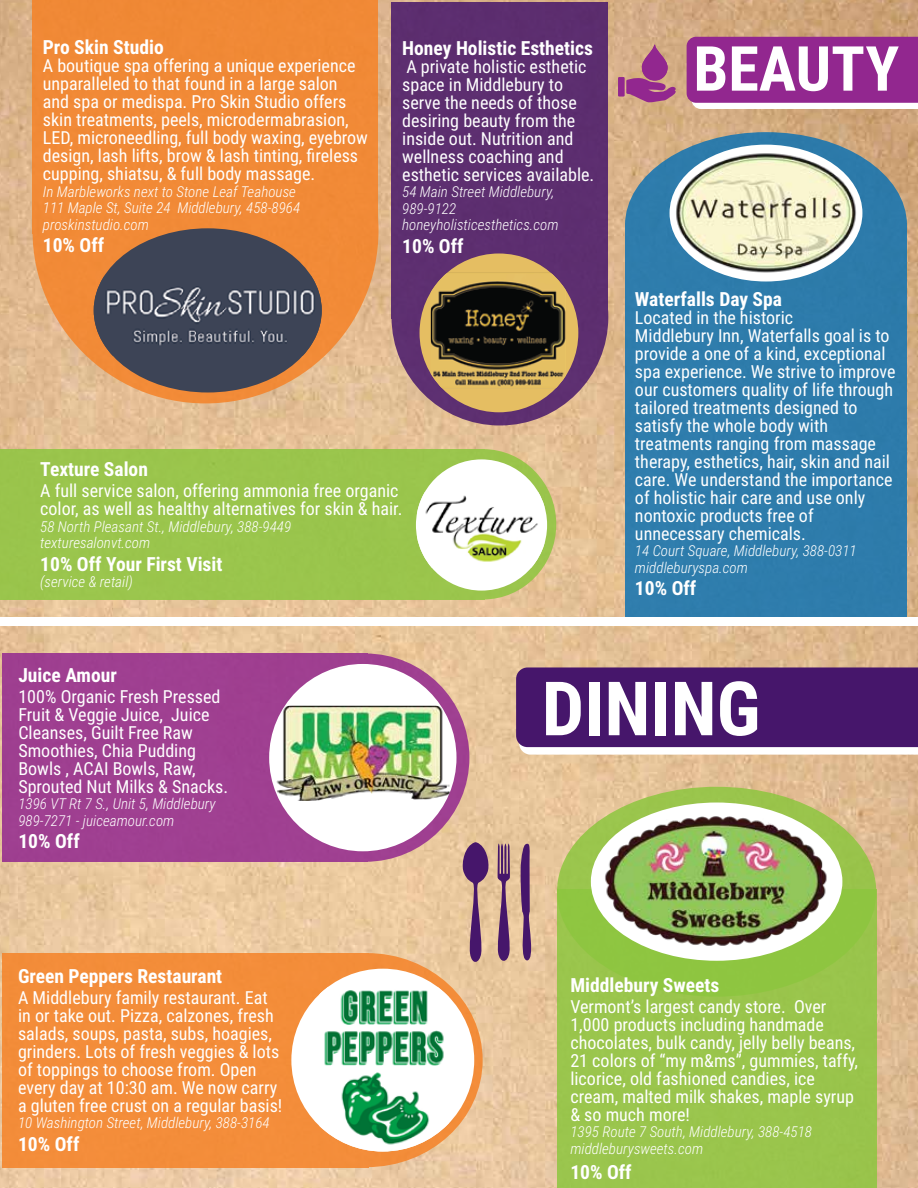
<style>
.page{position:relative;width:918px;height:1188px;background:#fff}
.page>*{position:absolute;margin:0;border:0;box-sizing:border-box;transform-origin:0 0}
.t1{font:700 75px "Roboto Condensed";color:#fff}
.t2{font:700 62.25px "Roboto Condensed";color:#fff}
.t3{font:700 19.5px "Roboto Condensed";color:#fff}
.t4{font:18px/18px "Roboto Condensed";color:#fff}
.t5{font:italic 300 15px/16.5px "Roboto Condensed";color:#fff}
</style>
<div class="page">
<img style="left:0;top:0;width:918px;height:1188px">
<svg style="left:516px;top:667px;width:402px;height:88px"></svg>
<div style="left:2px;top:654px;width:366px;height:208px;background:#9f3f91"></div>
<div style="left:261px;top:653px;width:208px;height:209px;background:#9f3f91;border-radius:50%"></div>
<div style="left:269px;top:664px;width:188px;height:187px;background:#fff;border-radius:50%"></div>
<img style="left:277px;top:706px;width:173px;height:95px">
<div style="left:557px;top:889px;width:319px;height:299px;background:#9ac54c"></div>
<div style="left:557px;top:787px;width:319px;height:210px;background:#8dc63f;border-radius:50%"></div>
<div style="left:591px;top:803px;width:251px;height:158px;background:#fff;border-radius:50%"></div>
<img style="left:600px;top:814px;width:234px;height:135px">
<div style="left:2px;top:953px;width:367px;height:214px;background:#f38d3a"></div>
<div style="left:251px;top:953px;width:232px;height:214px;background:#f38d3a;border-radius:50%"></div>
<div style="left:291px;top:969px;width:183px;height:183px;background:#fff;border-radius:50%"></div>
<img style="left:319px;top:987px;width:130px;height:165px">
<svg style="left:521px;top:844px;width:14px;height:117px"></svg>
<svg style="left:496px;top:843px;width:15px;height:121px"></svg>
<svg style="left:461px;top:842px;width:29px;height:124px"></svg>
<div style="left:0;top:449px;width:485px;height:150px;background:#9ac54c"></div>
<div style="left:410px;top:449px;width:146px;height:151px;background:#9ac54c;border-radius:50%"></div>
<div style="left:416px;top:459px;width:131px;height:132px;background:#fff;border-radius:50%"></div>
<img style="left:417px;top:492px;width:127px;height:76px">
<div style="left:33px;top:0;width:345px;height:234px;background:#f08936"></div>
<div style="left:33px;top:57px;width:345px;height:346px;background:#f18a37;border-radius:50%"></div>
<div style="left:94px;top:228px;width:228px;height:164px;background:#3d4456;border-radius:50%"></div>
<img style="left:94px;top:276px;width:228px;height:80px">
<div style="left:625px;top:223px;width:282px;height:397px;background:#2e7cac"></div>
<div style="left:625px;top:132px;width:282px;height:187px;background:#2d7bab;border-radius:50%"></div>
<img style="left:671px;top:149px;width:191px;height:128px">
<svg style="left:687px;top:37px;width:231px;height:72px"></svg>
<svg style="left:618px;top:45px;width:58px;height:57px"></svg>
<div style="left:392px;top:3px;width:216px;height:316px;background:#5c2e70"></div>
<div style="left:392px;top:209px;width:216px;height:217px;background:#5d2e70;border-radius:50%"></div>
<div style="left:420px;top:253px;width:158px;height:159px;background:#e5be62;border-radius:50%"></div>
<img style="left:431px;top:268px;width:135px;height:135px">
<div style="left:0;top:617px;width:918px;height:9px;background:#fff"></div>
<p class="t3" style="left:43px;top:34px;width:122px">Pro Skin Studio</p>
<p class="t4" style="left:43px;top:56px;width:327px">A boutique spa offering a unique experience unparalleled to that found in a large salon and spa or medispa. Pro Skin Studio offers skin treatments, peels, microdermabrasion, LED, microneedling, full body waxing, eyebrow design, lash lifts, brow &amp; lash tinting, fireless cupping, shiatsu, &amp; full body massage.</p>
<p class="t5" style="left:43px;top:183px;width:259px">In Marbleworks next to Stone Leaf Teahouse<br>111 Maple St, Suite 24 Middlebury, 458-8964 proskinstudio.com</p>
<p class="t3" style="left:43px;top:232px;width:63px">10% Off</p>
<p class="t3" style="left:402px;top:34px;width:192px">Honey Holistic Esthetics</p>
<p class="t4" style="left:402px;top:57px;width:194px">A private holistic esthetic space in Middlebury to serve the needs of those desiring beauty from the inside out. Nutrition and wellness coaching and esthetic services available.</p>
<p class="t5" style="left:402px;top:183px;width:158px">54 Main Street Middlebury,<br>989-9122 honeyholisticesthetics.com</p>
<p class="t3" style="left:402px;top:232px;width:63px">10% Off</p>
<p class="t3" style="left:40px;top:456px;width:109px">Texture Salon</p>
<p class="t4" style="left:40px;top:481px;width:364px">A full service salon, offering ammonia free organic color, as well as healthy alternatives for skin &amp; hair.</p>
<p class="t5" style="left:40px;top:518px;width:252px">58 North Pleasant St., Middlebury, 388-9449 texturesalonvt.com</p>
<p class="t3" style="left:40px;top:550px;width:184px">10% Off Your First Visit</p>
<p class="t5" style="left:40px;top:573px;width:94px">(service &amp; retail)</p>
<h2 class="t2" style="left:693px;top:25px;width:207px">BEAUTY</h2>
<p class="t3" style="left:635px;top:285px;width:149px">Waterfalls Day Spa</p>
<p class="t4" style="left:635px;top:308px;width:262px">Located in the historic<br>Middlebury Inn, Waterfalls goal is to provide a one of a kind, exceptional spa experience. We strive to improve our customers quality of life through tailored treatments designed to satisfy the whole body with treatments ranging from massage therapy, esthetics, hair, skin and nail care. We understand the importance of holistic hair care and use only nontoxic products free of unnecessary chemicals.</p>
<p class="t5" style="left:635px;top:542px;width:223px">14 Court Square, Middlebury, 388-0311 middleburyspa.com</p>
<p class="t3" style="left:635px;top:575px;width:63px">10% Off</p>
<p class="t3" style="left:18px;top:661px;width:100px">Juice Amour</p>
<p class="t4" style="left:18px;top:686px;width:211px">100% Organic Fresh Pressed<br>Fruit &amp; Veggie Juice, Juice<br>Cleanses, Guilt Free Raw<br>Smoothies, Chia Pudding<br>Bowls , ACAI Bowls, Raw,<br>Sprouted Nut Milks &amp; Snacks.</p>
<p class="t5" style="left:18px;top:795px;width:199px">1396 VT Rt 7 S., Unit 5, Middlebury<br>989-7271 - juiceamour.com</p>
<p class="t3" style="left:18px;top:827px;width:63px">10% Off</p>
<p class="t3" style="left:18px;top:962px;width:206px">Green Peppers Restaurant</p>
<p class="t4" style="left:18px;top:988px;width:266px">A Middlebury family restaurant. Eat in or take out. Pizza, calzones, fresh salads, soups, pasta, subs, hoagies, grinders. Lots of fresh veggies &amp; lots of toppings to choose from. Open every day at 10:30 am. We now carry a gluten free crust on a regular basis!</p>
<p class="t5" style="left:18px;top:1114px;width:253px">10 Washington Street, Middlebury, 388-3164</p>
<p class="t3" style="left:18px;top:1130px;width:63px">10% Off</p>
<h1 class="t1" style="left:542px;top:656px;width:220px">DINING</h1>
<p class="t3" style="left:570px;top:971px;width:150px">Middlebury Sweets</p>
<p class="t4" style="left:570px;top:997px;width:289px">Vermont’s largest candy store. Over 1,000 products including handmade chocolates, bulk candy, jelly belly beans, 21 colors of “my m&amp;ms”, gummies, taffy, licorice, old fashioned candies, ice cream, malted milk shakes, maple syrup &amp; so much more!</p>
<p class="t5" style="left:570px;top:1123px;width:243px">1395 Route 7 South, Middlebury, 388-4518 middleburysweets.com</p>
<p class="t3" style="left:570px;top:1159px;width:63px">10% Off</p>
</div>
